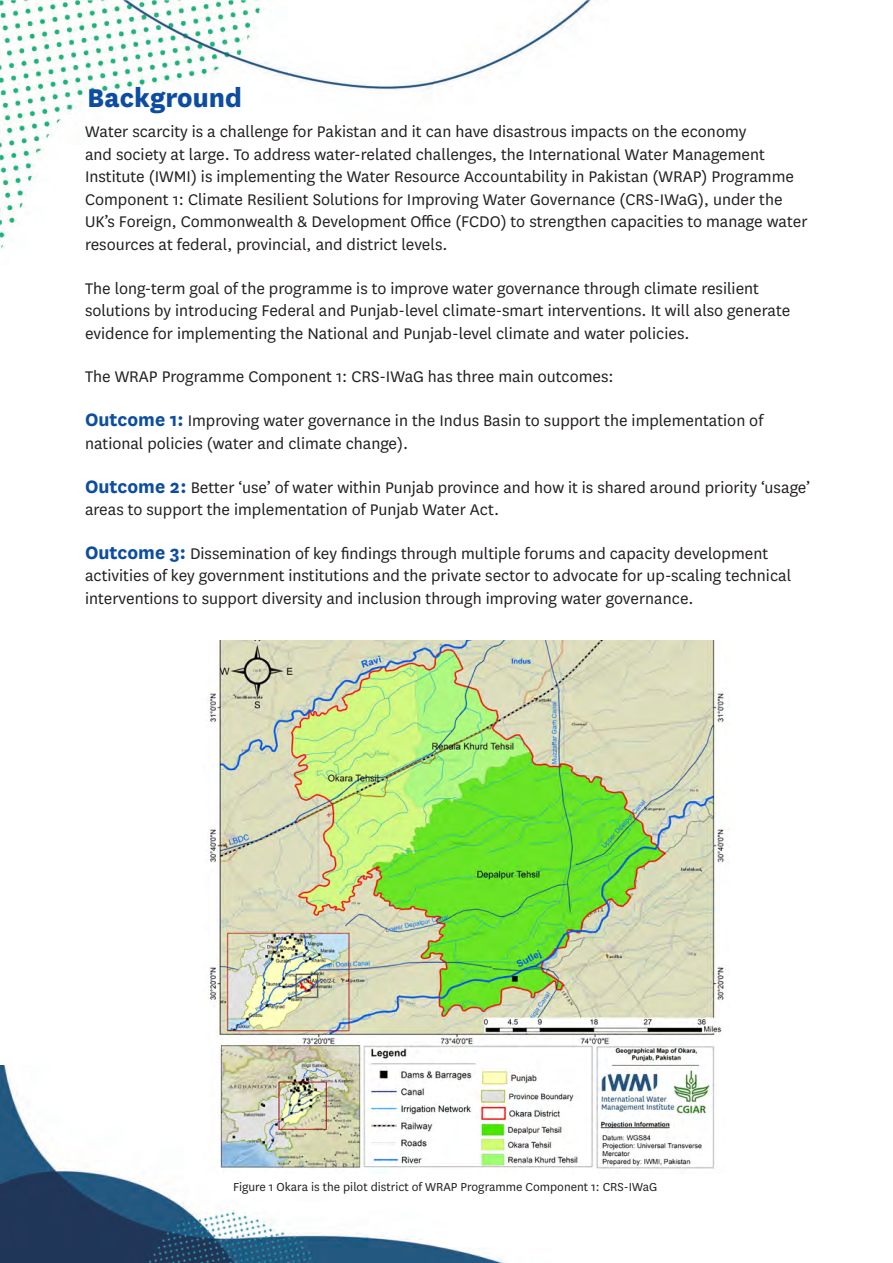
<style>
.page{position:relative;width:893px;height:1263px;background:#fff}
.page>*{position:absolute;margin:0;border:0;box-sizing:border-box;transform-origin:0 0}
.t1{font:800 30px "National";color:#0d4da1}
.Body_copy{font:18px/22.5px "National";color:#231f20}
.Body_copy-2{font:13.5px "National";color:#231f20}
.s1{font-weight:700;font-size:21px;color:#0d4da1}
</style>
<div class="page">
<img style="left:0;top:0;width:591px;height:250px">
<img style="left:0;top:1065px;width:504px;height:198px">
<img style="left:203px;top:640px;width:526px;height:534px">
<p class="t1" style="left:87px;top:77px;width:157px">Background</p>
<p class="Body_copy" style="left:85px;top:120px;width:724px">Water scarcity is a challenge for Pakistan and it can have disastrous impacts on the economy<br>and society at large. To address water-related challenges, the International Water Management Institute (IWMI) is implementing the Water Resource Accountability in Pakistan (WRAP) Programme Component 1: Climate Resilient Solutions for Improving Water Governance (CRS-IWaG), under the UK’s Foreign, Commonwealth &amp; Development Office (FCDO) to strengthen capacities to manage water resources at federal, provincial, and district levels.</p>
<p class="Body_copy" style="left:85px;top:276px;width:707px">The long-term goal of the programme is to improve water governance through climate resilient solutions by introducing Federal and Punjab-level climate-smart interventions. It will also generate evidence for implementing the National and Punjab-level climate and water policies.</p>
<p class="Body_copy" style="left:85px;top:365px;width:530px">The WRAP Programme Component 1: CRS-IWaG has three main outcomes:</p>
<p class="Body_copy" style="left:85px;top:409px;width:680px"><span class="s1">Outcome 1:</span> Improving water governance in the Indus Basin to support the implementation of national policies (water and climate change).</p>
<p class="Body_copy" style="left:85px;top:475px;width:727px"><span class="s1">Outcome 2:</span> Better ‘use’ of water within Punjab province and how it is shared around priority ‘usage’ areas to support the implementation of Punjab Water Act.</p>
<p class="Body_copy" style="left:85px;top:541px;width:708px"><span class="s1">Outcome 3:</span> Dissemination of key findings through multiple forums and capacity development activities of key government institutions and the private sector to advocate for up-scaling technical interventions to support diversity and inclusion through improving water governance.</p>
<p class="Body_copy-2" style="left:233px;top:1178px;width:426px">Figure 1 Okara is the pilot district of WRAP Programme Component 1: CRS-IWaG</p>
</div>
